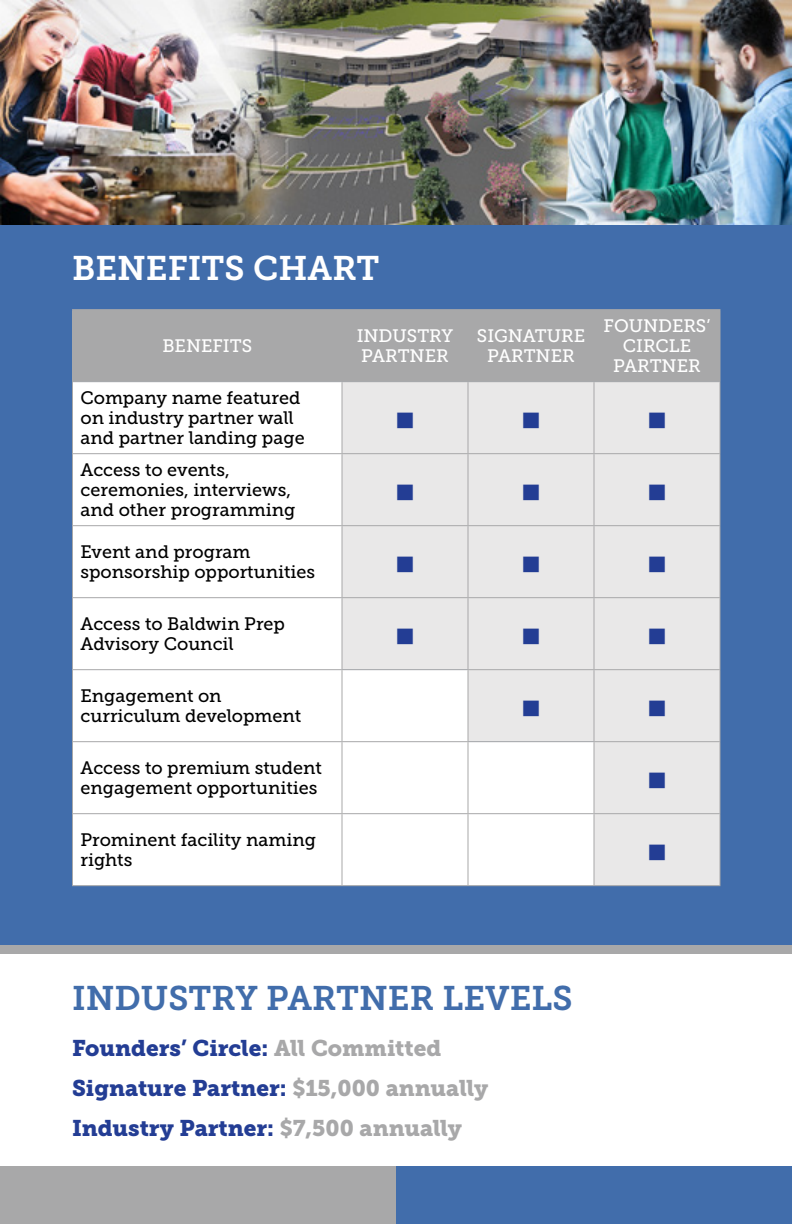
<style>
.page{position:relative;width:792px;height:1224px;background:#fff}
.page>*{position:absolute;margin:0;border:0;box-sizing:border-box;transform-origin:0 0}
.t1{font:40px "Montserrat";color:#233d94}
.t2{font:34px "Museo Slab 700";color:#416dab}
.t3{font:34px "Museo Slab 700";color:#fff}
.t4{font:22.6px/40px "Museo Slab 900";color:#233d94}
.t5{font:18px/20px "Museo Slab 500";color:#000}
.t6{font:18px/20px "Museo Slab 500";color:#fff;text-align:center}
.s1{color:#a8a8a9}
</style>
<div class="page">
<img style="left:0;top:0;width:792px;height:225px">
<div style="left:0;top:1167px;width:396px;height:57px;background:#a8a8a9"></div>
<div style="left:396px;top:1167px;width:396px;height:57px;background:#416dab"></div>
<div style="left:0;top:225px;width:792px;height:724px;background:#416dab"></div>
<div style="left:0;top:945px;width:792px;height:8px;background:#a8a8a9"></div>
<div style="left:73px;top:310px;width:647px;height:71px;background:#a8a8a9"></div>
<div style="left:73px;top:382px;width:269px;height:503px;background:#fff"></div>
<svg style="left:343px;top:382px;width:377px;height:503px;background:#edeced"></svg>
<hr style="left:468px;top:382px;width:1px;height:71px;background:#a8a8a9">
<hr style="left:468px;top:454px;width:1px;height:71px;background:#a8a8a9">
<hr style="left:468px;top:526px;width:1px;height:71px;background:#a8a8a9">
<hr style="left:468px;top:598px;width:1px;height:71px;background:#a8a8a9">
<hr style="left:468px;top:670px;width:1px;height:71px;background:#a8a8a9">
<hr style="left:468px;top:742px;width:1px;height:71px;background:#a8a8a9">
<hr style="left:468px;top:814px;width:1px;height:71px;background:#a8a8a9">
<hr style="left:594px;top:382px;width:1px;height:71px;background:#a8a8a9">
<hr style="left:594px;top:454px;width:1px;height:71px;background:#a8a8a9">
<hr style="left:594px;top:526px;width:1px;height:71px;background:#a8a8a9">
<hr style="left:594px;top:598px;width:1px;height:71px;background:#a8a8a9">
<hr style="left:594px;top:670px;width:1px;height:71px;background:#a8a8a9">
<hr style="left:594px;top:742px;width:1px;height:71px;background:#a8a8a9">
<hr style="left:594px;top:814px;width:1px;height:71px;background:#a8a8a9">
<hr style="left:342px;top:382px;width:1px;height:71px;background:#a8a8a9">
<hr style="left:342px;top:454px;width:1px;height:71px;background:#a8a8a9">
<hr style="left:342px;top:526px;width:1px;height:71px;background:#a8a8a9">
<hr style="left:342px;top:598px;width:1px;height:71px;background:#a8a8a9">
<hr style="left:342px;top:670px;width:1px;height:71px;background:#a8a8a9">
<hr style="left:342px;top:742px;width:1px;height:71px;background:#a8a8a9">
<hr style="left:342px;top:814px;width:1px;height:71px;background:#a8a8a9">
<hr style="left:594px;top:309px;width:126px;height:1px;background:#a8a8a9">
<hr style="left:720px;top:310px;width:1px;height:71px;background:#a8a8a9">
<hr style="left:594px;top:381px;width:126px;height:1px;background:#a8a8a9">
<hr style="left:342px;top:309px;width:126px;height:1px;background:#a8a8a9">
<hr style="left:342px;top:381px;width:126px;height:1px;background:#a8a8a9">
<hr style="left:72px;top:309px;width:270px;height:1px;background:#a8a8a9">
<hr style="left:72px;top:310px;width:1px;height:71px;background:#a8a8a9">
<hr style="left:342px;top:310px;width:1px;height:71px;background:#a8a8a9">
<hr style="left:72px;top:381px;width:270px;height:1px;background:#a8a8a9">
<hr style="left:468px;top:309px;width:126px;height:1px;background:#a8a8a9">
<hr style="left:468px;top:310px;width:1px;height:71px;background:#a8a8a9">
<hr style="left:594px;top:310px;width:1px;height:71px;background:#a8a8a9">
<hr style="left:468px;top:381px;width:126px;height:1px;background:#a8a8a9">
<hr style="left:72px;top:382px;width:1px;height:71px;background:#a8a8a9">
<hr style="left:720px;top:382px;width:1px;height:71px;background:#a8a8a9">
<hr style="left:72px;top:453px;width:270px;height:1px;background:#a8a8a9">
<hr style="left:72px;top:454px;width:1px;height:71px;background:#a8a8a9">
<hr style="left:342px;top:453px;width:126px;height:1px;background:#a8a8a9">
<hr style="left:468px;top:453px;width:126px;height:1px;background:#a8a8a9">
<hr style="left:594px;top:453px;width:126px;height:1px;background:#a8a8a9">
<hr style="left:720px;top:454px;width:1px;height:71px;background:#a8a8a9">
<hr style="left:72px;top:525px;width:270px;height:1px;background:#a8a8a9">
<hr style="left:72px;top:526px;width:1px;height:71px;background:#a8a8a9">
<hr style="left:342px;top:525px;width:126px;height:1px;background:#a8a8a9">
<hr style="left:468px;top:525px;width:126px;height:1px;background:#a8a8a9">
<hr style="left:594px;top:525px;width:126px;height:1px;background:#a8a8a9">
<hr style="left:720px;top:526px;width:1px;height:71px;background:#a8a8a9">
<hr style="left:342px;top:597px;width:126px;height:1px;background:#a8a8a9">
<hr style="left:72px;top:597px;width:270px;height:1px;background:#a8a8a9">
<hr style="left:72px;top:598px;width:1px;height:71px;background:#a8a8a9">
<hr style="left:468px;top:597px;width:126px;height:1px;background:#a8a8a9">
<hr style="left:594px;top:597px;width:126px;height:1px;background:#a8a8a9">
<hr style="left:720px;top:598px;width:1px;height:71px;background:#a8a8a9">
<hr style="left:342px;top:669px;width:126px;height:1px;background:#a8a8a9">
<hr style="left:468px;top:669px;width:126px;height:1px;background:#a8a8a9">
<hr style="left:72px;top:669px;width:270px;height:1px;background:#a8a8a9">
<hr style="left:72px;top:670px;width:1px;height:71px;background:#a8a8a9">
<hr style="left:594px;top:669px;width:126px;height:1px;background:#a8a8a9">
<hr style="left:720px;top:670px;width:1px;height:71px;background:#a8a8a9">
<hr style="left:468px;top:741px;width:126px;height:1px;background:#a8a8a9">
<hr style="left:72px;top:741px;width:270px;height:1px;background:#a8a8a9">
<hr style="left:72px;top:742px;width:1px;height:71px;background:#a8a8a9">
<hr style="left:342px;top:741px;width:126px;height:1px;background:#a8a8a9">
<hr style="left:594px;top:741px;width:126px;height:1px;background:#a8a8a9">
<hr style="left:720px;top:742px;width:1px;height:71px;background:#a8a8a9">
<hr style="left:72px;top:814px;width:1px;height:71px;background:#a8a8a9">
<hr style="left:720px;top:814px;width:1px;height:71px;background:#a8a8a9">
<hr style="left:72px;top:813px;width:270px;height:1px;background:#a8a8a9">
<hr style="left:342px;top:813px;width:126px;height:1px;background:#a8a8a9">
<hr style="left:468px;top:813px;width:126px;height:1px;background:#a8a8a9">
<hr style="left:594px;top:813px;width:126px;height:1px;background:#a8a8a9">
<hr style="left:72px;top:885px;width:270px;height:1px;background:#a8a8a9">
<hr style="left:342px;top:885px;width:126px;height:1px;background:#a8a8a9">
<hr style="left:468px;top:885px;width:126px;height:1px;background:#a8a8a9">
<hr style="left:594px;top:885px;width:126px;height:1px;background:#a8a8a9">
<h2 class="t3" style="left:72px;top:249px;width:309px">BENEFITS CHART</h2>
<p class="t6" style="left:162px;top:336px;width:91px">BENEFITS</p>
<p class="t6" style="left:357px;top:326px;width:98px;text-align:left">INDUSTRY<br>PARTNER</p>
<p class="t6" style="left:477px;top:326px;width:110px">SIGNATURE<br>PARTNER</p>
<p class="t6" style="left:604px;top:316px;width:108px">FOUNDERS’<br>CIRCLE<br>PARTNER</p>
<p class="t5" style="left:80px;top:388px;width:226px">Company name featured on industry partner wall and partner landing page</p>
<h1 class="t1" style="left:393px;top:389px;width:25px">■</h1>
<h1 class="t1" style="left:519px;top:389px;width:25px">■</h1>
<h1 class="t1" style="left:645px;top:389px;width:25px">■</h1>
<p class="t5" style="left:80px;top:460px;width:217px">Access to events, ceremonies, interviews, and other programming</p>
<h1 class="t1" style="left:393px;top:461px;width:25px">■</h1>
<h1 class="t1" style="left:519px;top:461px;width:25px">■</h1>
<h1 class="t1" style="left:645px;top:461px;width:25px">■</h1>
<p class="t5" style="left:80px;top:542px;width:236px">Event and program sponsorship opportunities</p>
<h1 class="t1" style="left:393px;top:533px;width:25px">■</h1>
<h1 class="t1" style="left:519px;top:533px;width:25px">■</h1>
<h1 class="t1" style="left:645px;top:533px;width:25px">■</h1>
<p class="t5" style="left:80px;top:614px;width:206px">Access to Baldwin Prep<br>Advisory Council</p>
<h1 class="t1" style="left:393px;top:605px;width:25px">■</h1>
<h1 class="t1" style="left:519px;top:605px;width:25px">■</h1>
<h1 class="t1" style="left:645px;top:605px;width:25px">■</h1>
<p class="t5" style="left:80px;top:686px;width:222px">Engagement on curriculum development</p>
<h1 class="t1" style="left:519px;top:677px;width:25px">■</h1>
<h1 class="t1" style="left:645px;top:677px;width:25px">■</h1>
<p class="t5" style="left:80px;top:758px;width:243px">Access to premium student engagement opportunities</p>
<h1 class="t1" style="left:645px;top:749px;width:25px">■</h1>
<p class="t5" style="left:80px;top:830px;width:237px">Prominent facility naming rights</p>
<h1 class="t1" style="left:645px;top:821px;width:25px">■</h1>
<h2 class="t2" style="left:72px;top:979px;width:502px">INDUSTRY PARTNER LEVELS</h2>
<p class="t4" style="left:72px;top:1028px;width:418px">Founders’ Circle: <span class="s1">All Committed<br></span>Signature Partner: <span class="s1">$15,000 annually<br></span>Industry Partner: <span class="s1">$7,500 annually</span></p>
</div>
